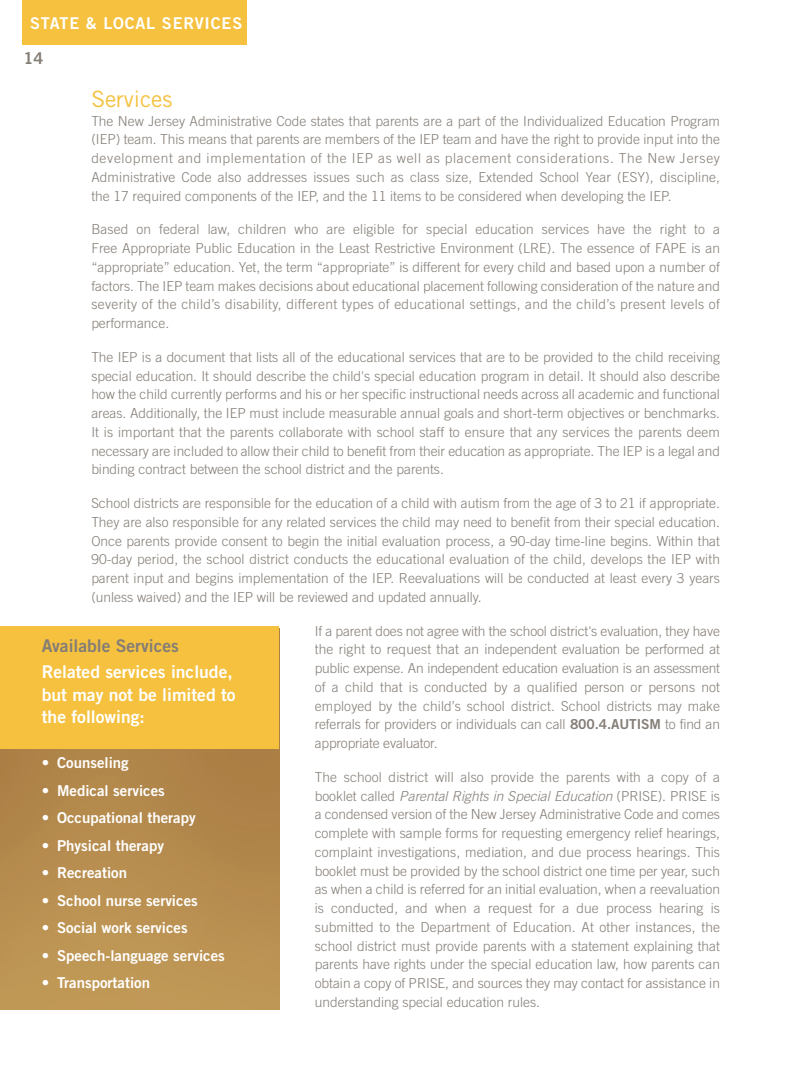
<style>
.page{position:relative;width:810px;height:1080px;background:#fff}
.page>*{position:absolute;margin:0;border:0;box-sizing:border-box;transform-origin:0 0}
.t1{font:22.5px "Trade Gothic";color:#f5c13e}
.t2{font:17.5px/22.5px "Trade Gothic LT Std Bd 2";color:#fff}
.t3{font:17.5px "Trade Gothic LT Std Bd 2";color:#847d76}
.t4{font:16.25px "Trade Gothic LT Std Bd 2";letter-spacing:.05em;color:#fff}
.t5{font:16.25px "Trade Gothic LT Std Bd 2";color:#847d76}
.t6{font:15px "Trade Gothic LT Std Bd 2";color:#fff}
.t7{font:300 13.75px/18.8px "Trade Gothic";color:#847d76;text-align:justify}
.s1{font-family:"Trade Gothic LT Std Bd 2";font-weight:400}
.s2{font-style:italic}
</style>
<div class="page">
<div style="left:22px;top:0;width:226px;height:45px;background:#f5c13e"></div>
<img style="left:0;top:749px;width:279px;height:260px">
<div style="left:0;top:627px;width:279px;height:122px;background:#f5c13e"></div>
<p class="t4" style="left:30px;top:13px;width:214px">STATE &amp; LOCAL SERVICES</p>
<p class="t5" style="left:23px;top:49px;width:21px">14</p>
<h1 class="t1" style="left:91px;top:85px;width:83px">Services</h1>
<p class="t7" style="left:91px;top:111px;width:630px">The New Jersey Administrative Code states that parents are a part of the Individualized Education Program (IEP) team. This means that parents are members of the IEP team and have the right to provide input into the development and implementation of the IEP as well as placement considerations. The New Jersey Administrative Code also addresses issues such as class size, Extended School Year (ESY), discipline, the 17 required components of the IEP, and the 11 items to be considered when developing the IEP.</p>
<p class="t7" style="left:91px;top:220px;width:630px">Based on federal law, children who are eligible for special education services have the right to a Free Appropriate Public Education in the Least Restrictive Environment (LRE). The essence of FAPE is an “appropriate” education. Yet, the term “appropriate” is different for every child and based upon a number of factors. The IEP team makes decisions about educational placement following consideration of the nature and severity of the child’s disability, different types of educational settings, and the child’s present levels of performance.</p>
<p class="t7" style="left:91px;top:347px;width:630px">The IEP is a document that lists all of the educational services that are to be provided to the child receiving special education. It should describe the child's special education program in detail. It should also describe how the child currently performs and his or her specific instructional needs across all academic and functional areas. Additionally, the IEP must include measurable annual goals and short-term objectives or benchmarks.<br>It is important that the parents collaborate with school staff to ensure that any services the parents deem necessary are included to allow their child to benefit from their education as appropriate. The IEP is a legal and binding contract between the school district and the parents.</p>
<p class="t7" style="left:91px;top:494px;width:630px">School districts are responsible for the education of a child with autism from the age of 3 to 21 if appropriate.<br>They are also responsible for any related services the child may need to benefit from their special education.<br>Once parents provide consent to begin the initial evaluation process, a 90-day time-line begins. Within that 90-day period, the school district conducts the educational evaluation of the child, develops the IEP with parent input and begins implementation of the IEP. Reevaluations will be conducted at least every 3 years (unless waived) and the IEP will be reviewed and updated annually.</p>
<p class="t7" style="left:315px;top:621px;width:407px">If a parent does not agree with the school district's evaluation, they have the right to request that an independent evaluation be performed at public expense. An independent education evaluation is an assessment of a child that is conducted by a qualified person or persons not employed by the child’s school district. School districts may make referrals for providers or individuals can call <span class="s1">800.4.AUTISM</span> to find an appropriate evaluator.</p>
<p class="t7" style="left:315px;top:767px;width:407px">The school district will also provide the parents with a copy of a booklet called <span class="s2">Parental Rights in Special Education</span> (PRISE). PRISE is a condensed version of the New Jersey Administrative Code and comes complete with sample forms for requesting emergency relief hearings, complaint investigations, mediation, and due process hearings. This booklet must be provided by the school district one time per year, such as when a child is referred for an initial evaluation, when a reevaluation is conducted, and when a request for a due process hearing is submitted to the Department of Education. At other instances, the school district must provide parents with a statement explaining that parents have rights under the special education law, how parents can obtain a copy of PRISE, and sources they may contact for assistance in understanding special education rules.</p>
<p class="t3" style="left:42px;top:635px;width:139px">Available Services</p>
<p class="t2" style="left:42px;top:660px;width:195px">Related services include, but may not be limited to the following:</p>
<p class="t6" style="left:42px;top:754px;width:88px">• Counseling</p>
<p class="t6" style="left:42px;top:781px;width:125px">• Medical services</p>
<p class="t6" style="left:42px;top:809px;width:156px">• Occupational therapy</p>
<p class="t6" style="left:42px;top:836px;width:124px">• Physical therapy</p>
<p class="t6" style="left:42px;top:864px;width:87px">• Recreation</p>
<p class="t6" style="left:42px;top:891px;width:158px">• School nurse services</p>
<p class="t6" style="left:42px;top:919px;width:148px">• Social work services</p>
<p class="t6" style="left:42px;top:946px;width:185px">• Speech-language services</p>
<p class="t6" style="left:42px;top:974px;width:110px">• Transportation</p>
</div>
